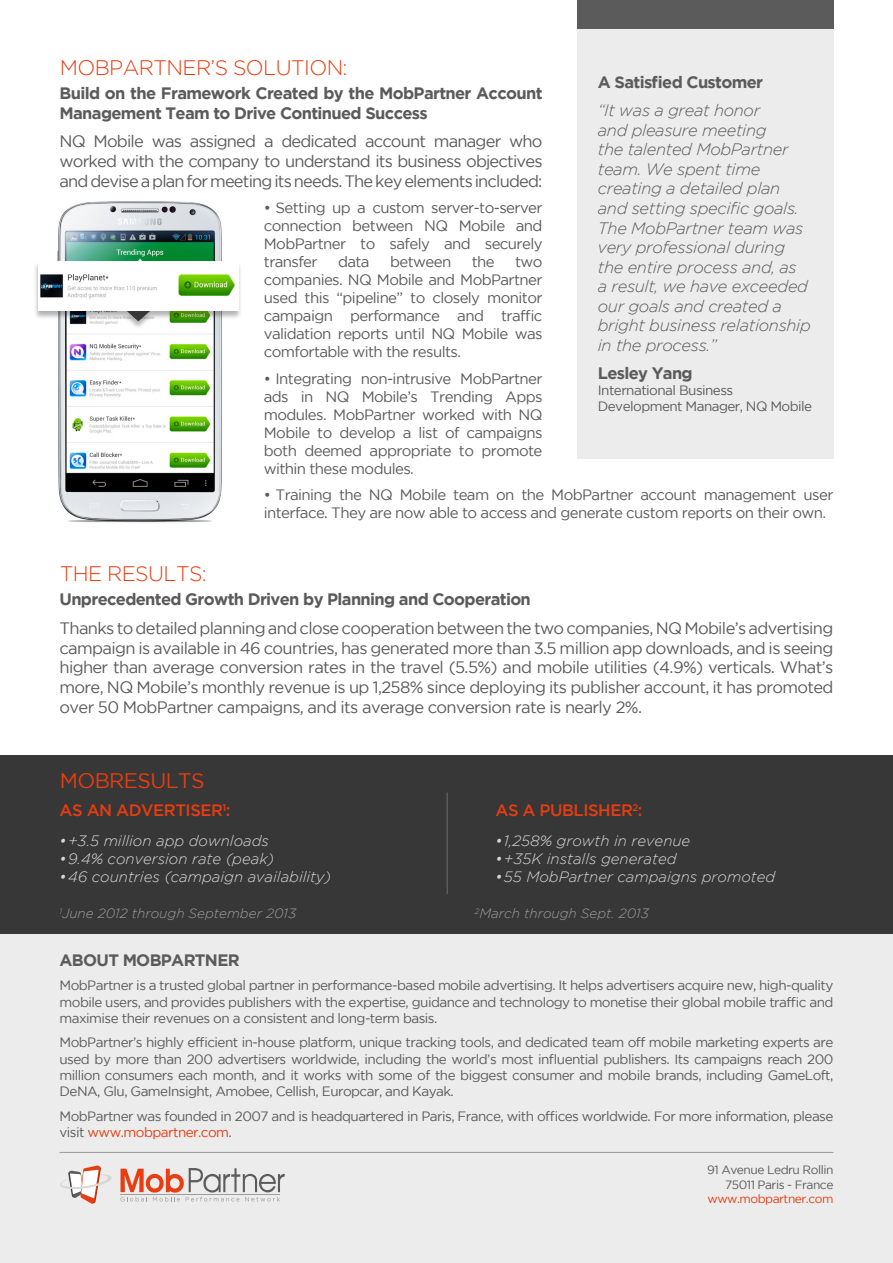
<style>
.page{position:relative;width:893px;height:1263px;background:#fff}
.page>*{position:absolute;margin:0;border:0;box-sizing:border-box;transform-origin:0 0}
.t1{font:300 21px "Gotham";letter-spacing:-.025em;color:#e73d11}
.t2{font:21px "Gotham";letter-spacing:-.025em;color:#e73d11}
.t3{font:16.5px/19.8px "Gotham";letter-spacing:-.045em;color:#5b5b5c;text-align:justify}
.Quotes-content{font:italic 300 16.5px/19.5px "Gotham";letter-spacing:-.02em;color:#5b5b5c}
.t4{font:700 16.5px/19.8px "Gotham";letter-spacing:-.04em;color:#5b5b5c}
.t5{font:500 16.5px "Gotham";letter-spacing:-.025em;color:#e73d11}
.t6{font:15px/18px "Gotham";letter-spacing:-.04em;color:#5b5b5c;text-align:justify}
.t7{font:italic 300 15px "Gotham";color:#d8d8d8}
.t8{font:13.5px/16.2px "Gotham";letter-spacing:-.04em;color:#5b5b5c}
.Quotes-content-2{font:italic 300 13.5px "Gotham";color:#9d9d9c}
.t9{font:12px/14.4px "Gotham";letter-spacing:-.04em;color:#5b5b5c;text-align:right}
.s1{color:#e73d11}
</style>
<div class="page">
<div style="left:0;top:755px;width:893px;height:179px;background:#373737"></div>
<div style="left:577px;top:28px;width:256px;height:431px;background:#ececec"></div>
<div style="left:577px;top:0;width:256px;height:28px;background:#5b5b5c"></div>
<div style="left:0;top:934px;width:893px;height:329px;background:#ececec"></div>
<svg style="left:60px;top:1165px;width:52px;height:38px"></svg>
<svg style="left:121px;top:1168px;width:164px;height:33px"></svg>
<hr style="left:60px;top:1152px;width:773px;height:1px;background:#9d9d9c">
<img style="left:57px;top:201px;width:165px;height:322px">
<hr style="left:446px;top:792px;width:2px;height:102px;background:#5b5b5c">
<div style="left:34px;top:261px;width:209px;height:68px;background:#000;opacity:.3"></div>
<svg style="left:38px;top:310px;width:200px;height:11px"></svg>
<img style="left:38px;top:261px;width:200px;height:49px">
<h2 class="t1" style="left:60px;top:56px;width:289px">MOBPARTNER’S SOLUTION:</h2>
<p class="t4" style="left:60px;top:83px;width:484px">Build on the Framework Created by the MobPartner Account<br>Management Team to Drive Continued Success</p>
<p class="t3" style="left:60px;top:131px;width:485px">NQ Mobile was assigned a dedicated account manager who worked with the company to understand its business objectives and devise a plan for meeting its needs. The key elements included:</p>
<p class="t6" style="left:264px;top:199px;width:280px">• Setting up a custom server-to-server connection between NQ Mobile and MobPartner to safely and securely transfer</p>
<p class="t4" style="left:598px;top:72px;width:167px">A Satisfied Customer</p>
<p class="Quotes-content" style="left:598px;top:101px;width:214px">“It was a great honor<br>and pleasure meeting<br>the talented MobPartner team. We spent time creating a detailed plan and setting specific goals.<br>The MobPartner team was very professional during the entire process and, as<br>a result, we have exceeded our goals and created a bright business relationship in the process.”</p>
<p class="t4" style="left:598px;top:363px;width:96px">Lesley Yang</p>
<p class="t8" style="left:598px;top:382px;width:216px">International Business<br>Development Manager, NQ Mobile</p>
<p class="t6" style="left:338px;top:253px;width:33px">data</p>
<p class="t6" style="left:390px;top:253px;width:63px">between</p>
<p class="t6" style="left:472px;top:253px;width:24px">the</p>
<p class="t6" style="left:264px;top:253px;width:280px;text-indent:251px">two companies. NQ Mobile and MobPartner used this “pipeline” to closely monitor campaign performance and traffic validation reports until NQ Mobile was comfortable with the results.</p>
<p class="t6" style="left:264px;top:369px;width:280px">• Integrating non-intrusive MobPartner ads in NQ Mobile’s Trending Apps modules. MobPartner worked with NQ Mobile to develop a list of campaigns both deemed appropriate to promote within these modules.</p>
<p class="t6" style="left:264px;top:486px;width:571px">• Training the NQ Mobile team on the MobPartner account management user interface. They are now able to access and generate custom reports on their own.</p>
<h2 class="t1" style="left:60px;top:562px;width:149px">THE RESULTS:</h2>
<p class="t4" style="left:60px;top:589px;width:473px">Unprecedented Growth Driven by Planning and Cooperation</p>
<p class="t3" style="left:60px;top:618px;width:775px">Thanks to detailed planning and close cooperation between the two companies, NQ Mobile’s advertising campaign is available in 46 countries, has generated more than 3.5 million app downloads, and is seeing higher than average conversion rates in the travel (5.5%) and mobile utilities (4.9%) verticals. What’s more, NQ Mobile’s monthly revenue is up 1,258% since deploying its publisher account, it has promoted over 50 MobPartner campaigns, and its average conversion rate is nearly 2%.</p>
<h2 class="t2" style="left:60px;top:769px;width:147px">MOBRESULTS</h2>
<h2 class="t5" style="left:60px;top:801px;width:172px">AS AN ADVERTISER<sup>1</sup>:</h2>
<p class="t7" style="left:60px;top:833px;width:211px">•+3.5 million app downloads</p>
<p class="t7" style="left:60px;top:851px;width:216px">•9.4% conversion rate (peak)</p>
<p class="t7" style="left:60px;top:869px;width:273px">•46 countries (campaign availability)</p>
<p class="Quotes-content-2" style="left:60px;top:906px;width:238px"><sup>1</sup>June 2012 through September 2013</p>
<h2 class="t5" style="left:495px;top:801px;width:149px">AS A PUBLISHER<sup>2</sup>:</h2>
<p class="t7" style="left:495px;top:833px;width:196px">•1,258% growth in revenue</p>
<p class="t7" style="left:495px;top:851px;width:183px">•+35K installs generated</p>
<p class="t7" style="left:495px;top:869px;width:281px">•55 MobPartner campaigns promoted</p>
<p class="Quotes-content-2" style="left:475px;top:906px;width:176px"><sup>2</sup>March through Sept. 2013</p>
<p class="t4" style="left:60px;top:949px;width:182px">ABOUT MOBPARTNER</p>
<p class="t8" style="left:60px;top:977px;width:775px;text-align:justify">MobPartner is a trusted global partner in performance-based mobile advertising. It helps advertisers acquire new, high-quality mobile users, and provides publishers with the expertise, guidance and technology to monetise their global mobile traffic and maximise their revenues on a consistent and long-term basis.</p>
<p class="t8" style="left:60px;top:1034px;width:775px;text-align:justify">MobPartner’s highly efficient in-house platform, unique tracking tools, and dedicated team off mobile marketing experts are used by more than 200 advertisers worldwide, including the world’s most influential publishers. Its campaigns reach 200 million consumers each month, and it works with some of the biggest consumer and mobile brands, including GameLoft, DeNA, Glu, GameInsight, Amobee, Cellish, Europcar, and Kayak.</p>
<p class="t8" style="left:60px;top:1108px;width:775px">MobPartner was founded in 2007 and is headquartered in Paris, France, with offices worldwide. For more information, please visit <span class="s1">www.mobpartner.com</span>.</p>
<p class="t9" style="left:707px;top:1163px;width:128px">91 Avenue Ledru Rollin<br>75011 Paris - France <span class="s1">www.mobpartner.com</span></p>
</div>
